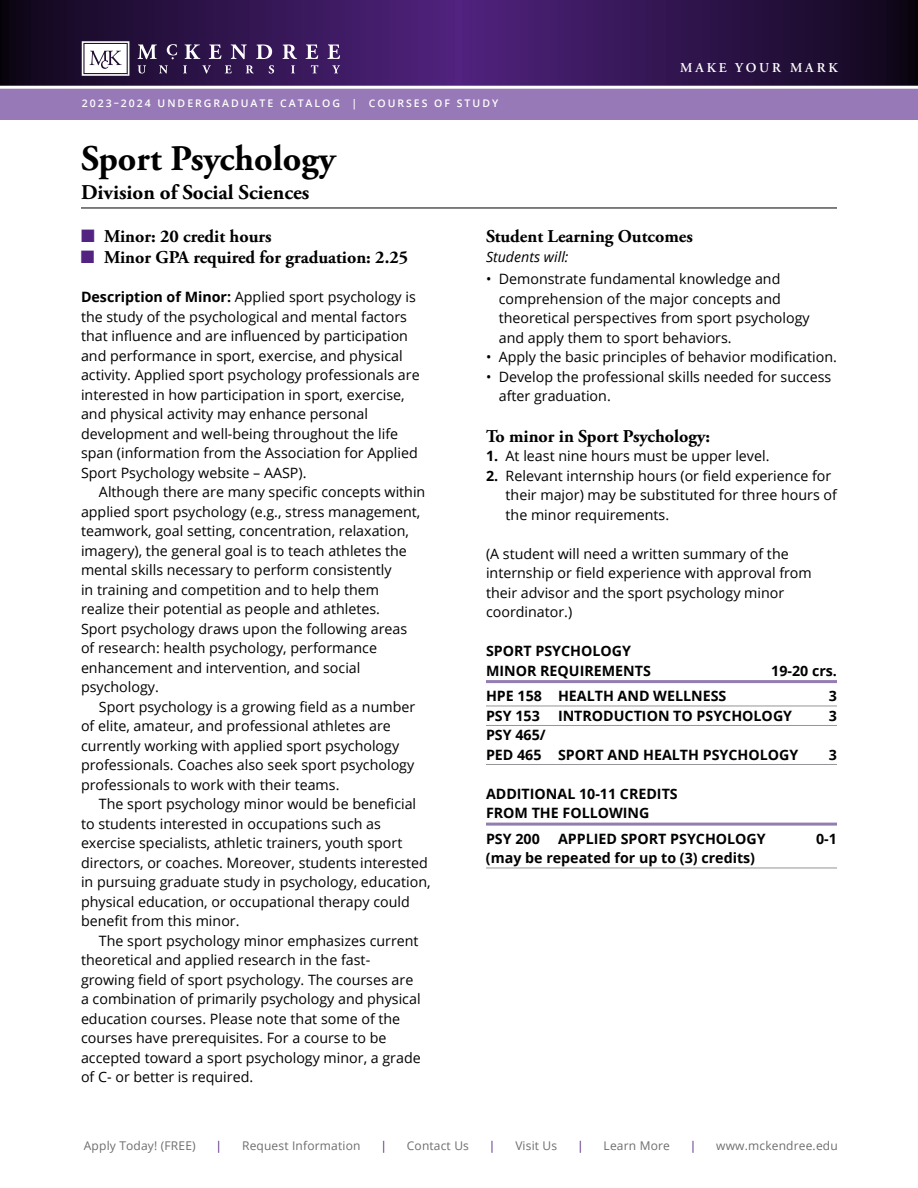
<style>
.page{position:relative;width:918px;height:1188px;background:#fff}
.page>*{position:absolute;margin:0;border:0;box-sizing:border-box;transform-origin:0 0}
.CourseNames24{font:700 36px "Adobe Garamond Pro";color:#000}
.DivisionSpanColumnRu{font:700 21px "Adobe Garamond Pro";color:#000}
.Body_Subs_Bold{font:700 18px "Adobe Garamond Pro";color:#000}
.Body_9_5{font:14.25px/19.5px "Open Sans";color:#000}
.CourseTabsAllCaps9_1{font:700 14.25px/19.5px "Open Sans";color:#000}
.CourseTabsHeadsBold{font:700 14.25px/19.5px "Open Sans";color:#000}
.Body_Ital_space_belo{font:italic 14.25px "Open Sans";color:#000}
.t1{font:600 13.5px "Adobe Garamond Pro";letter-spacing:.215em;color:#fff}
.t2{font:12px "Open Sans";letter-spacing:.015em;color:#6d6e71}
.t3{font:12px "Open Sans";color:#522380}
.t4{font:600 10.5px "Open Sans";letter-spacing:.19em;color:#fff}
.s1{color:#522380}
.s2{font-weight:700}
</style>
<div class="page">
<div style="left:0;top:86px;width:918px;height:34px;background:#9879b7"></div>
<svg style="left:0;top:0;width:918px;height:86px;background:#30154c"></svg>
<svg style="left:82px;top:41px;width:47px;height:35px"></svg>
<svg style="left:138px;top:44px;width:19px;height:15px"></svg>
<svg style="left:185px;top:44px;width:15px;height:15px"></svg>
<svg style="left:209px;top:44px;width:12px;height:15px"></svg>
<svg style="left:231px;top:44px;width:16px;height:15px"></svg>
<svg style="left:256px;top:44px;width:16px;height:15px"></svg>
<svg style="left:283px;top:44px;width:14px;height:15px"></svg>
<svg style="left:306px;top:44px;width:12px;height:15px"></svg>
<svg style="left:327px;top:44px;width:13px;height:15px"></svg>
<svg style="left:138px;top:65px;width:8px;height:9px"></svg>
<svg style="left:159px;top:65px;width:9px;height:8px"></svg>
<svg style="left:183px;top:65px;width:4px;height:8px"></svg>
<svg style="left:202px;top:65px;width:9px;height:9px"></svg>
<svg style="left:225px;top:65px;width:7px;height:8px"></svg>
<svg style="left:246px;top:65px;width:8px;height:8px"></svg>
<svg style="left:269px;top:65px;width:5px;height:9px"></svg>
<svg style="left:291px;top:65px;width:4px;height:8px"></svg>
<svg style="left:311px;top:65px;width:7px;height:8px"></svg>
<svg style="left:332px;top:65px;width:8px;height:8px"></svg>
<svg style="left:167px;top:44px;width:10px;height:15px"></svg>
<hr style="left:0;top:86px;width:918px;height:3px;background:#fff">
<hr style="left:81px;top:208px;width:756px;height:1px;background:#000">
<hr style="left:486px;top:680px;width:351px;height:3px;background:#937db1">
<hr style="left:486px;top:706px;width:351px;height:1px;background:#939598">
<hr style="left:486px;top:725px;width:351px;height:1px;background:#939598">
<hr style="left:486px;top:764px;width:351px;height:1px;background:#939598">
<hr style="left:486px;top:823px;width:351px;height:3px;background:#937db1">
<hr style="left:486px;top:868px;width:351px;height:1px;background:#939598">
<p class="t1" style="left:680px;top:60px;width:159px">MAKE YOUR MARK</p>
<p class="t4" style="left:82px;top:96px;width:418px">2023–2024 UNDERGRADUATE CATALOG | COURSES OF STUDY</p>
<p class="CourseNames24" style="left:81px;top:138px;width:256px">Sport Psychology</p>
<p class="DivisionSpanColumnRu" style="left:81px;top:180px;width:230px">Division of Social Sciences</p>
<p class="Body_Subs_Bold" style="left:81px;top:226px;width:192px"><span class="s1">■</span> Minor: 20 credit hours</p>
<p class="Body_Subs_Bold" style="left:81px;top:247px;width:329px"><span class="s1">■</span> Minor GPA required for graduation: 2.25</p>
<p class="Body_9_5" style="left:81px;top:287px;width:340px"><span class="s2">Description of Minor:</span> Applied sport psychology is the study of the psychological and mental factors that influence and are influenced by participation and performance in sport, exercise, and physical activity. Applied sport psychology professionals are interested in how participation in sport, exercise, and physical activity may enhance personal development and well-being throughout the life span (information from the Association for Applied Sport Psychology website – AASP).</p>
<p class="Body_9_5" style="left:81px;top:482px;width:346px;text-indent:18px">Although there are many specific concepts within applied sport psychology (e.g., stress management, teamwork, goal setting, concentration, relaxation, imagery), the general goal is to teach athletes the mental skills necessary to perform consistently<br>in training and competition and to help them realize their potential as people and athletes.<br>Sport psychology draws upon the following areas<br>of research: health psychology, performance enhancement and intervention, and social psychology.</p>
<p class="Body_9_5" style="left:81px;top:696px;width:336px;text-indent:18px">Sport psychology is a growing field as a number of elite, amateur, and professional athletes are currently working with applied sport psychology professionals. Coaches also seek sport psychology professionals to work with their teams.</p>
<p class="Body_9_5" style="left:81px;top:794px;width:351px;text-indent:18px">The sport psychology minor would be beneficial to students interested in occupations such as exercise specialists, athletic trainers, youth sport directors, or coaches. Moreover, students interested in pursuing graduate study in psychology, education, physical education, or occupational therapy could benefit from this minor.</p>
<p class="Body_9_5" style="left:81px;top:930px;width:341px;text-indent:18px">The sport psychology minor emphasizes current theoretical and applied research in the fast&shy;growing field of sport psychology. The courses are a combination of primarily psychology and physical education courses. Please note that some of the courses have prerequisites. For a course to be accepted toward a sport psychology minor, a grade of C- or better is required.</p>
<p class="Body_Subs_Bold" style="left:486px;top:226px;width:208px">Student Learning Outcomes</p>
<p class="Body_Ital_space_belo" style="left:486px;top:247px;width:84px">Students will:</p>
<p class="Body_9_5" style="left:499px;top:269px;width:312px;text-indent:-13px">• Demonstrate fundamental knowledge and comprehension of the major concepts and theoretical perspectives from sport psychology and apply them to sport behaviors.</p>
<p class="Body_9_5" style="left:486px;top:347px;width:353px">• Apply the basic principles of behavior modification.</p>
<p class="Body_9_5" style="left:499px;top:366px;width:334px;text-indent:-13px">• Develop the professional skills needed for success after graduation.</p>
<p class="Body_Subs_Bold" style="left:486px;top:425px;width:226px">To minor in Sport Psychology:</p>
<p class="Body_9_5" style="left:486px;top:446px;width:285px"><span class="s2">1.</span> At least nine hours must be upper level.</p>
<p class="Body_9_5" style="left:506px;top:465px;width:333px;text-indent:-20px"><span class="s2">2.</span> Relevant internship hours (or field experience for their major) may be substituted for three hours of the minor requirements.</p>
<p class="Body_9_5" style="left:486px;top:543px;width:327px">(A student will need a written summary of the internship or field experience with approval from their advisor and the sport psychology minor coordinator.)</p>
<p class="CourseTabsHeadsBold" style="left:486px;top:641px;width:166px">SPORT PSYCHOLOGY<br>MINOR REQUIREMENTS</p>
<p class="CourseTabsHeadsBold" style="left:771px;top:660px;width:67px">19-20 crs.</p>
<p class="CourseTabsAllCaps9_1" style="left:486px;top:686px;width:242px">HPE 158 HEALTH AND WELLNESS</p>
<p class="CourseTabsAllCaps9_1" style="left:829px;top:686px;width:10px">3</p>
<p class="CourseTabsAllCaps9_1" style="left:486px;top:705px;width:55px">PSY 153</p>
<p class="CourseTabsAllCaps9_1" style="left:558px;top:705px;width:236px">INTRODUCTION TO PSYCHOLOGY</p>
<p class="CourseTabsAllCaps9_1" style="left:829px;top:705px;width:10px">3</p>
<p class="CourseTabsAllCaps9_1" style="left:486px;top:725px;width:314px">PSY 465/<br>PED 465 SPORT AND HEALTH PSYCHOLOGY</p>
<p class="CourseTabsAllCaps9_1" style="left:829px;top:744px;width:10px">3</p>
<p class="CourseTabsHeadsBold" style="left:486px;top:783px;width:193px">ADDITIONAL 10-11 CREDITS<br>FROM THE FOLLOWING</p>
<p class="CourseTabsAllCaps9_1" style="left:486px;top:828px;width:55px">PSY 200</p>
<p class="CourseTabsAllCaps9_1" style="left:558px;top:828px;width:209px">APPLIED SPORT PSYCHOLOGY</p>
<p class="CourseTabsAllCaps9_1" style="left:816px;top:828px;width:22px">0-1</p>
<p class="CourseTabsAllCaps9_1" style="left:486px;top:848px;width:271px">(may be repeated for up to (3) credits)</p>
<p class="t2" style="left:84px;top:1138px;width:113px">Apply Today! (FREE)</p>
<p class="t3" style="left:216px;top:1138px;width:8px">|</p>
<p class="t2" style="left:242px;top:1138px;width:120px">Request Information</p>
<p class="t3" style="left:380px;top:1138px;width:8px">|</p>
<p class="t2" style="left:407px;top:1138px;width:64px">Contact Us</p>
<p class="t3" style="left:489px;top:1138px;width:8px">|</p>
<p class="t2" style="left:515px;top:1138px;width:43px">Visit Us</p>
<p class="t3" style="left:577px;top:1138px;width:8px">|</p>
<p class="t2" style="left:604px;top:1138px;width:68px">Learn More</p>
<p class="t3" style="left:690px;top:1138px;width:8px">|</p>
<p class="t2" style="left:716px;top:1138px;width:123px">www.mckendree.edu</p>
</div>
